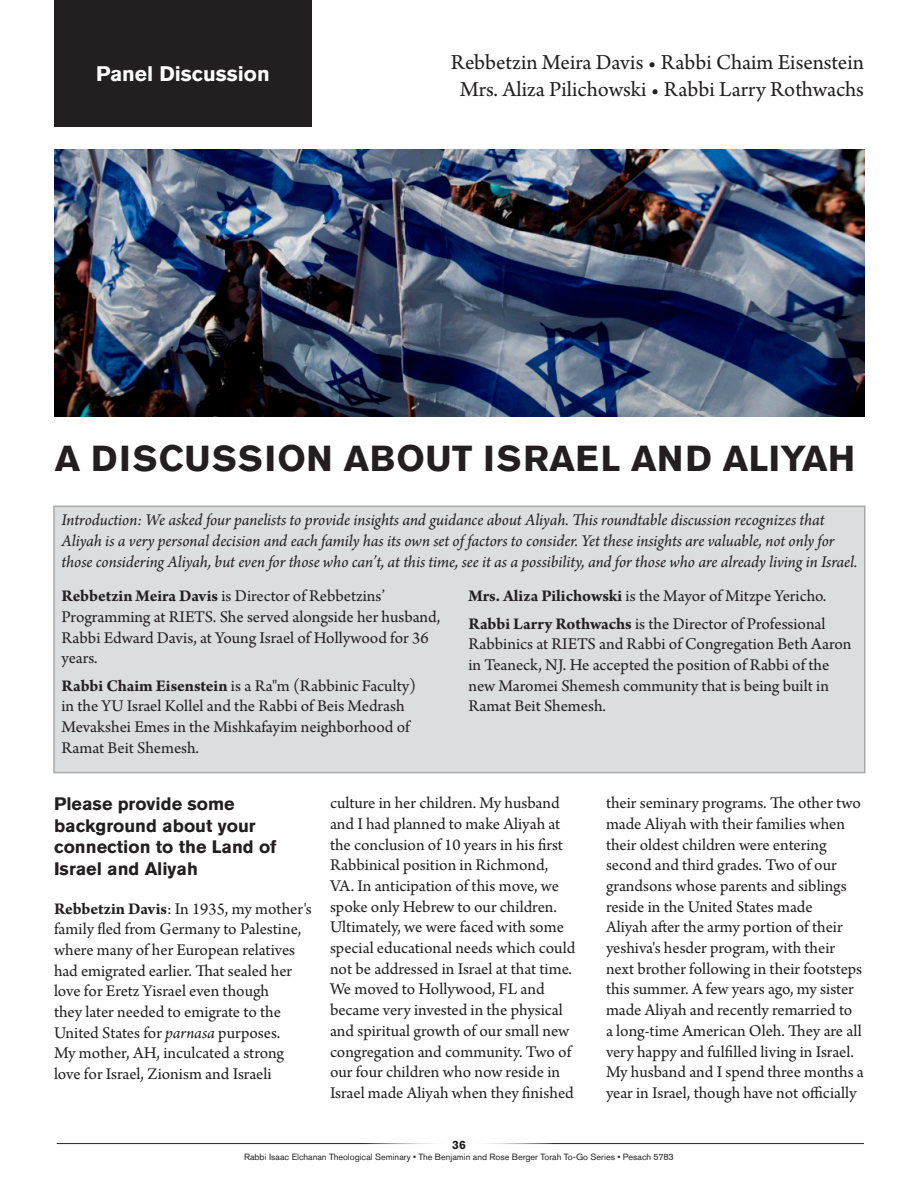
<style>
.page{position:relative;width:918px;height:1188px;background:#fff}
.page>*{position:absolute;margin:0;border:0;box-sizing:border-box;transform-origin:0 0}
.t1{font:700 36px "Akzidenz Grotesk Std";letter-spacing:.015em;color:#231f20}
.t2{font:22.5px/27px "Arno Pro";color:#231f20;text-align:center}
.t3{font:700 21px "Akzidenz Grotesk Std";color:#fff}
.t4{font:700 18px/21.6px "Akzidenz Grotesk Std";color:#231f20}
.t5{font:17.25px/20.7px "Arno Pro";color:#231f20}
.t6{font:italic 17.25px/20.7px "Arno Pro";letter-spacing:-.005em;color:#231f20}
.t7{font:700 12px "Akzidenz Grotesk Std";color:#231f20}
.t8{font:9px "Akzidenz Grotesk Std";color:#231f20}
.s1{font-weight:700}
.s2{font-style:italic}
</style>
<div class="page">
<hr style="left:465px;top:1143px;width:399px;height:1px;background:#231f20">
<hr style="left:57px;top:1143px;width:398px;height:1px;background:#231f20">
<div style="left:54px;top:0;width:258px;height:126px;background:#231f20"></div>
<img style="left:55px;top:149px;width:810px;height:268px">
<div style="left:54px;top:506px;width:811px;height:267px;background:#dcdddf"></div>
<div style="left:53px;top:506px;width:813px;height:267px;border:2px solid #a8a9ad"></div>
<p class="t3" style="left:96px;top:61px;width:175px">Panel Discussion</p>
<h2 class="t2" style="left:451px;top:50px;width:415px">Rebbetzin Meira Davis • Rabbi Chaim Eisenstein<br>Mrs. Aliza Pilichowski • Rabbi Larry Rothwachs</h2>
<h1 class="t1" style="left:55px;top:438px;width:802px">A DISCUSSION ABOUT ISRAEL AND ALIYAH</h1>
<p class="t6" style="left:62px;top:511px;width:797px">Introduction: We asked four panelists to provide insights and guidance about Aliyah. This roundtable discussion recognizes that<br>Aliyah is a very personal decision and each family has its own set of factors to consider. Yet these insights are valuable, not only for those considering Aliyah, but even for those who can’t, at this time, see it as a possibility, and for those who are already living in Israel.</p>
<p class="t5" style="left:62px;top:586px;width:380px"><span class="s1">Rebbetzin Meira Davis</span> is Director of Rebbetzins’ Programming at RIETS. She served alongside her husband, Rabbi Edward Davis, at Young Israel of Hollywood for 36 years.</p>
<p class="t5" style="left:62px;top:676px;width:356px"><span class="s1">Rabbi Chaim Eisenstein</span> is a Ra"m (Rabbinic Faculty) in the YU Israel Kollel and the Rabbi of Beis Medrash Mevakshei Emes in the Mishkafayim neighborhood of Ramat Beit Shemesh.</p>
<p class="t5" style="left:468px;top:583px;width:360px;line-height:27.5px"><span class="s1">Mrs. Aliza Pilichowski</span> is the Mayor of Mitzpe Yericho.<br><span class="s1">Rabbi Larry Rothwachs</span> is the Director of Professional</p>
<p class="t5" style="left:468px;top:635px;width:385px">Rabbinics at RIETS and Rabbi of Congregation Beth Aaron in Teaneck, NJ. He accepted the position of Rabbi of the new Maromei Shemesh community that is being built in Ramat Beit Shemesh.</p>
<p class="t4" style="left:54px;top:793px;width:224px">Please provide some background about your connection to the Land of<br>Israel and Aliyah</p>
<p class="t5" style="left:54px;top:899px;width:259px"><span class="s1">Rebbetzin Davis</span>: In 1935, my mother's family fled from Germany to Palestine, where many of her European relatives had emigrated earlier. That sealed her love for Eretz Yisrael even though<br>they later needed to emigrate to the United States for <span class="s2">parnasa</span> purposes.<br>My mother, AH, inculcated a strong love for Israel, Zionism and Israeli</p>
<p class="t5" style="left:330px;top:794px;width:247px">culture in her children. My husband and I had planned to make Aliyah at the conclusion of 10 years in his first Rabbinical position in Richmond, VA. In anticipation of this move, we spoke only Hebrew to our children.<br>Ultimately, we were faced with some special educational needs which could not be addressed in Israel at that time.<br>We moved to Hollywood, FL and became very invested in the physical and spiritual growth of our small new congregation and community. Two of our four children who now reside in Israel made Aliyah when they finished</p>
<p class="t5" style="left:606px;top:794px;width:259px">their seminary programs. The other two made Aliyah with their families when their oldest children were entering second and third grades. Two of our grandsons whose parents and siblings reside in the United States made<br>Aliyah after the army portion of their yeshiva's hesder program, with their next brother following in their footsteps this summer. A few years ago, my sister made Aliyah and recently remarried to<br>a long-time American Oleh. They are all very happy and fulfilled living in Israel.<br>My husband and I spend three months a year in Israel, though have not officially</p>
<p class="t7" style="left:452px;top:1138px;width:15px">36</p>
<p class="t8" style="left:244px;top:1151px;width:431px">Rabbi Isaac Elchanan Theological Seminary • The Benjamin and Rose Berger Torah To-Go Series • Pesach 5783</p>
</div>
